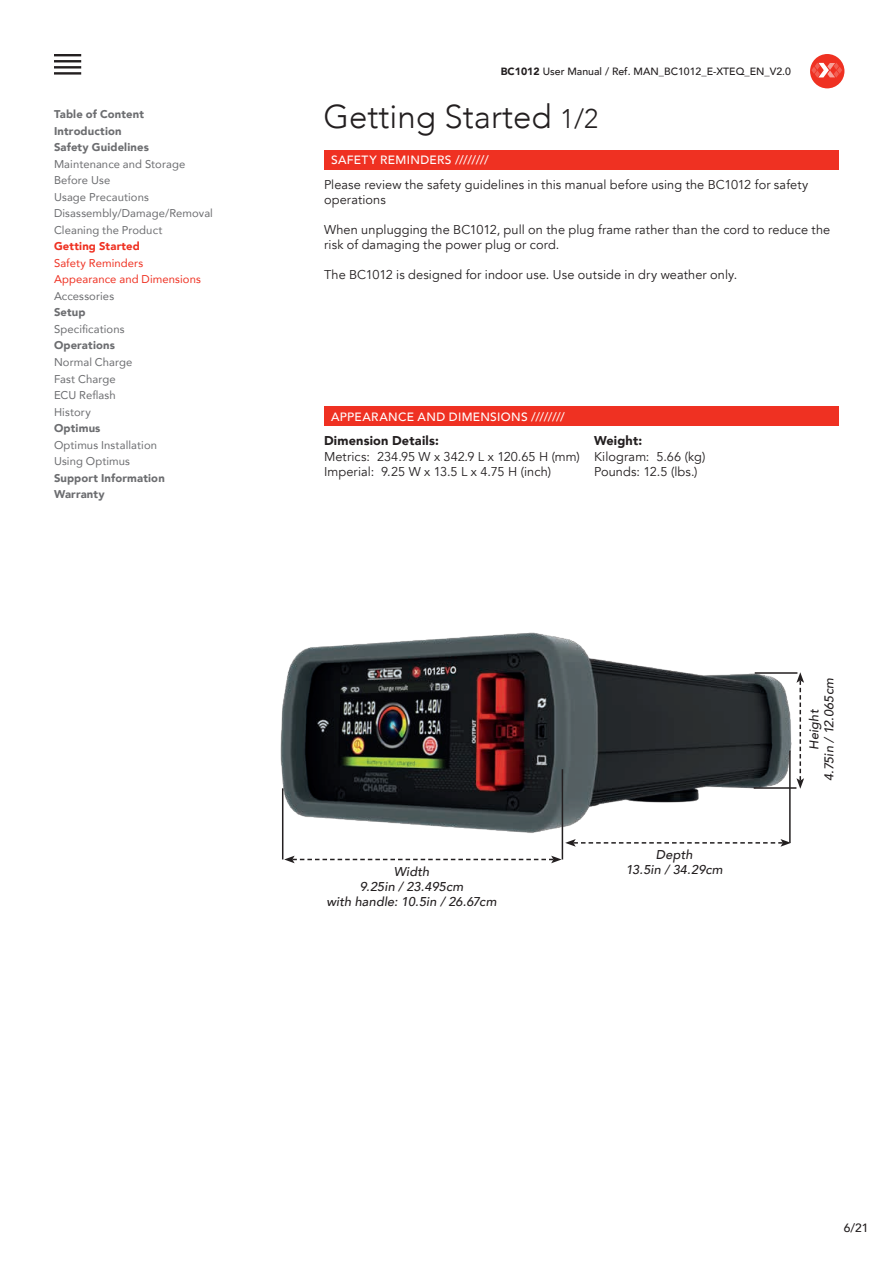
<style>
.page{position:relative;width:893px;height:1263px;background:#fff}
.page>*{position:absolute;margin:0;border:0;box-sizing:border-box;transform-origin:0 0}
.t1{font:300 33px "Avenir";color:#231f20}
.t2{font:12.75px/15px "Avenir";letter-spacing:.01em;color:#231f20}
.t3{font:italic 500 12.75px/15px "Avenir";letter-spacing:.01em;color:#231f20;text-align:center}
.t4{font:900 12.75px "Avenir";letter-spacing:.015em;color:#231f20}
.t5{font:500 12px "Avenir";letter-spacing:.025em;color:#fff}
.t6{font:500 12px "Avenir";color:#231f20}
.t7{font:11.25px/16.5px "Avenir";letter-spacing:.01em;color:#6c6d70}
.t8{font:900 11.25px/16.5px "Avenir";letter-spacing:.015em;color:#6c6d70}
.t9{font:11.25px/16.5px "Avenir";letter-spacing:.01em;color:#ef3122}
.t10{font:900 11.25px "Avenir";letter-spacing:.015em;color:#ef3122}
.t11{font:500 10.5px "Avenir";color:#231f20}
.s1{font-weight:900}
.s2{font-size:27px}
</style>
<div class="page">
<svg style="left:810px;top:54px;width:34px;height:34px"></svg>
<div style="left:324px;top:150px;width:515px;height:19px;background:#ef3122"></div>
<div style="left:324px;top:406px;width:515px;height:20px;background:#ef3122"></div>
<img style="left:280px;top:632px;width:512px;height:215px">
<hr style="left:789px;top:750px;width:2px;height:93px;background:#231f20">
<svg style="left:565px;top:839px;width:226px;height:8px"></svg>
<hr style="left:562px;top:769px;width:1px;height:90px;background:#231f20">
<hr style="left:282px;top:788px;width:1px;height:71px;background:#231f20">
<svg style="left:284px;top:856px;width:278px;height:7px"></svg>
<svg style="left:796px;top:672px;width:8px;height:117px"></svg>
<hr style="left:755px;top:672px;width:42px;height:2px;background:#231f20">
<hr style="left:754px;top:787px;width:42px;height:2px;background:#231f20">
<hr style="left:54px;top:72px;width:27px;height:3px;background:#231f20">
<hr style="left:54px;top:66px;width:27px;height:3px;background:#231f20">
<hr style="left:54px;top:60px;width:27px;height:2px;background:#231f20">
<hr style="left:54px;top:54px;width:27px;height:2px;background:#231f20">
<p class="t8" style="left:54px;top:106px;width:96px">Table of Content<br>Introduction<br>Safety Guidelines</p>
<p class="t7" style="left:54px;top:155px;width:161px">Maintenance and Storage<br>Before Use<br>Usage Precautions<br>Disassembly/Damage/Removal<br>Cleaning the Product</p>
<p class="t10" style="left:54px;top:237px;width:87px">Getting Started</p>
<p class="t9" style="left:54px;top:254px;width:148px">Safety Reminders<br>Appearance and Dimensions</p>
<p class="t7" style="left:54px;top:287px;width:62px">Accessories</p>
<p class="t8" style="left:54px;top:304px;width:33px">Setup</p>
<p class="t7" style="left:54px;top:320px;width:72px">Specifications</p>
<p class="t8" style="left:54px;top:337px;width:62px">Operations</p>
<p class="t7" style="left:54px;top:353px;width:80px">Normal Charge<br>Fast Charge<br>ECU Reflash<br>History</p>
<p class="t8" style="left:54px;top:420px;width:48px">Optimus</p>
<p class="t7" style="left:54px;top:436px;width:105px">Optimus Installation<br>Using Optimus</p>
<p class="t8" style="left:54px;top:469px;width:112px">Support Information<br>Warranty</p>
<p class="t11" style="left:501px;top:62px;width:292px"><span class="s1">BC1012</span> User Manual / Ref. MAN_BC1012_E-XTEQ_EN_V2.0</p>
<h1 class="t1" style="left:324px;top:97px;width:276px">Getting Started <span class="s2">1/2</span></h1>
<p class="t5" style="left:331px;top:150px;width:159px">SAFETY REMINDERS ////////</p>
<p class="t2" style="left:324px;top:177px;width:486px">Please review the safety guidelines in this manual before using the BC1012 for safety operations</p>
<p class="t2" style="left:324px;top:222px;width:508px">When unplugging the BC1012, pull on the plug frame rather than the cord to reduce the risk of damaging the power plug or cord.</p>
<p class="t2" style="left:324px;top:267px;width:415px">The BC1012 is designed for indoor use. Use outside in dry weather only.</p>
<p class="t5" style="left:331px;top:406px;width:235px">APPEARANCE AND DIMENSIONS ////////</p>
<p class="t4" style="left:324px;top:430px;width:116px">Dimension Details:</p>
<p class="t2" style="left:324px;top:449px;width:257px">Metrics: 234.95 W x 342.9 L x 120.65 H (mm)<br>Imperial: 9.25 W x 13.5 L x 4.75 H (inch)</p>
<p class="t4" style="left:594px;top:430px;width:50px">Weight:</p>
<p class="t2" style="left:594px;top:449px;width:113px">Kilogram: 5.66 (kg)<br>Pounds: 12.5 (lbs.)</p>
<p class="t3" style="left:326px;top:864px;width:172px">Width<br>9.25in / 23.495cm<br>with handle: 10.5in / 26.67cm</p>
<p class="t3" style="left:626px;top:848px;width:98px">Depth<br>13.5in / 34.29cm</p>
<p class="t3" style="left:807px;top:781px;width:105px;rotate:-90deg">Height<br>4.75in / 12.065cm</p>
<p class="t6" style="left:844px;top:1218px;width:26px">6/21</p>
</div>
